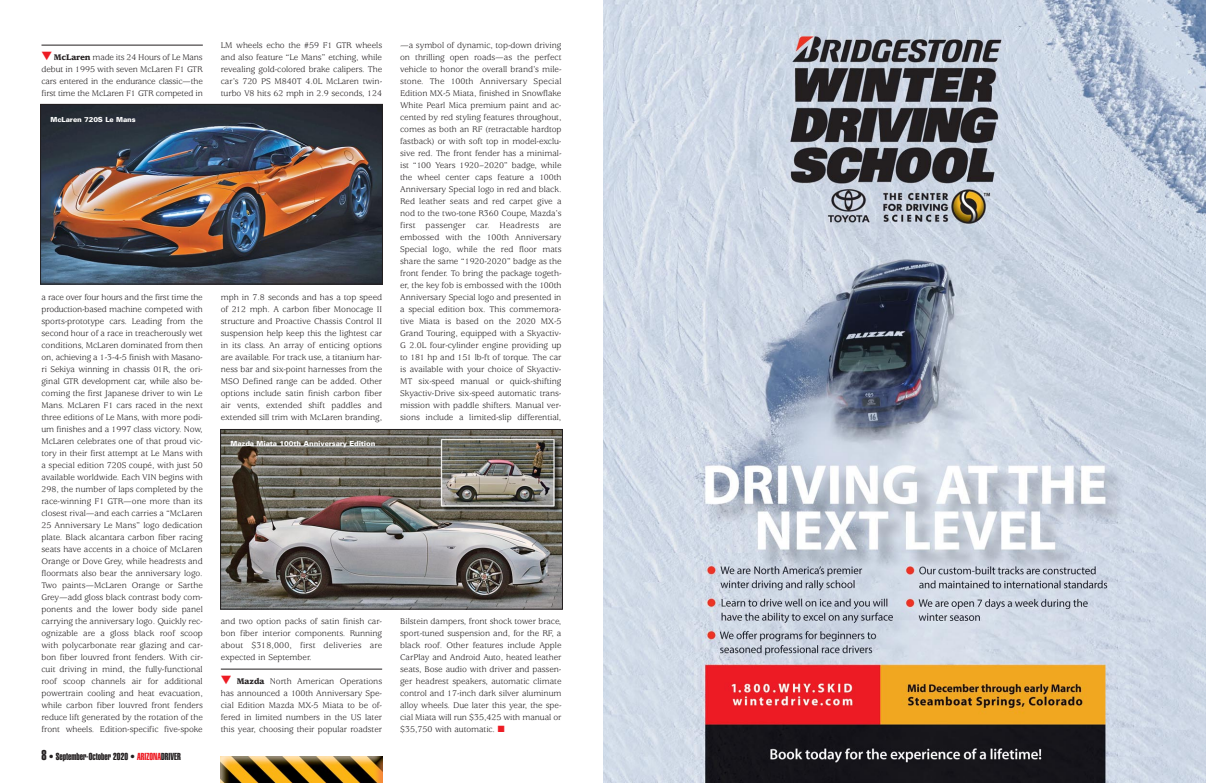
<style>
.page{position:relative;width:1206px;height:783px;background:#fff}
.page>*{position:absolute;margin:0;border:0;box-sizing:border-box;transform-origin:0 0}
.t1{font:10px "Helvetica Extra Compressed";color:#231f20}
.t2{font:9px/12px "Usherwood";letter-spacing:-.005em;color:#231f20;text-align:justify}
.t3{font:900 7px "Univers";letter-spacing:-.015em;color:#fff}
.s1{color:#ed1c24}
.s2{font-weight:900}
.s3{font-size:14px}
</style>
<div class="page">
<hr style="left:42px;top:45px;width:161px;height:1px;background:#231f20">
<hr style="left:221px;top:669px;width:161px;height:1px;background:#231f20">
<img style="left:220px;top:756px;width:162px;height:27px">
<img style="left:223px;top:431px;width:338px;height:176px">
<div style="left:221px;top:429px;width:342px;height:180px;border:1px solid #231f20"></div>
<img style="left:43px;top:106px;width:338px;height:176px">
<div style="left:41px;top:104px;width:342px;height:180px;border:1px solid #231f20"></div>
<img style="left:603px;top:0;width:603px;height:783px">
<p class="t2" style="left:41px;top:52px;width:163px"><span class="s1">▼</span> <span class="s2">McLaren</span> made its 24 Hours of Le Mans debut in 1995 with seven McLaren F1 GTR cars entered in the endurance classic—the first time the McLaren F1 GTR com peted in</p>
<p class="t3" style="left:51px;top:117px;width:87px">McLaren 720S Le Mans</p>
<p class="t2" style="left:221px;top:40px;width:163px">LM wheels echo the #59 F1 GTR wheels and also feature “Le Mans” etching, while revealing gold-colored brake calipers. The car’s 720 PS M840T 4.0L McLaren twin&shy;turbo V8 hits 62 mph in 2.9 seconds, 124</p>
<p class="t2" style="left:41px;top:292px;width:163px">a race over four hours and the first time the production-based ma chine competed with sports-pro to type cars. Leading from the second hour of a race in treacherously wet conditions, McLaren dominated from then on, achieving a 1-3-4-5 finish with Masa no - ri Sekiya winning in chassis 01R, the ori - ginal GTR development car, while also be - coming the first Japanese driver to win Le Mans. McLaren F1 cars raced in the next three editions of Le Mans, with more podi&shy;um finishes and a 1997 class victory. Now, McLaren celebrates one of that proud vic&shy;tory in their first at tempt at Le Mans with a special edition 720S coupé, with just 50 available worldwide. Each VIN begins with 298, the number of laps completed by the race-winning F1 GTR—one more than its closest rival—and each carries a “McLaren 25 Anni versary Le Mans” logo dedication plate. Black alcan tara carbon fiber racing seats have accents in a choice of McLaren Orange or Dove Grey, while headrests and floormats also bear the anniversary logo.<br>Two paints—McLaren Orange or Sarthe Grey —add gloss black contrast body com&shy;ponents and the lower body side panel carrying the anniversary logo. Quickly rec&shy;ognizable are a gloss black roof scoop with polycarbonate rear glazing and car&shy;bon fiber louvred front fenders. With cir&shy;cuit driving in mind, the fully-functional roof scoop channels air for additional powertrain cooling and heat evacuation, while carbon fiber louvred front fenders reduce lift generated by the rotation of the front wheels. Edition-specific five-spoke</p>
<p class="t1" style="left:42px;top:753px;width:141px"><span class="s3">8</span> • September-October 2020 • <span class="s1">ARIZONA</span>DRIVER</p>
<p class="t2" style="left:221px;top:292px;width:163px">mph in 7.8 seconds and has a top speed of 212 mph. A carbon fiber Monocage II structure and Pro ac tive Chassis Control II suspension help keep this the lightest car in its class. An array of enticing options are available. For track use, a titanium har&shy;ness bar and six-point harnesses from the MSO Defined range can be added. Other options include satin finish carbon fiber air vents, extended shift paddles and extended sill trim with McLaren branding,</p>
<p class="t3" style="left:231px;top:441px;width:146px">Mazda Miata 100th Anniversary Edition</p>
<p class="t2" style="left:221px;top:616px;width:163px">and two option packs of satin finish car&shy;bon fiber interior components. Running about $318,000, first deliveries are expected in September.</p>
<p class="t2" style="left:221px;top:676px;width:163px"><span class="s1">▼</span> <span class="s2">Mazda</span> North American Operations has announced a 100th Anniversary Spe - cial Edition Mazda MX-5 Miata to be of - fered in limited numbers in the US later this year, choosing their popular roadster</p>
<p class="t2" style="left:400px;top:40px;width:163px">— a symbol of dynamic, top-down driving on thrilling open roads—as the perfect vehicle to honor the overall brand’s mile&shy;stone. The 100th Anniversary Special Edition MX-5 Miata, finished in Snowflake White Pearl Mica premium paint and ac - cented by red styling features throughout, comes as both an RF (re tractable hardtop fastback) or with soft top in model-exclu&shy;sive red. The front fender has a minimal&shy;ist “100 Years 1920– 2020” badge, while the wheel center caps feature a 100th Anniversary Special logo in red and black.<br>Red leather seats and red carpet give a nod to the two-tone R360 Coupe, Mazda’s first passenger car. Head rests are embossed with the 100th An niversary Special logo, while the red floor mats share the same “1920-2020” badge as the front fender. To bring the package togeth&shy;er, the key fob is embossed with the 100th Anniversary Special logo and presented in a special edition box. This commemora&shy;tive Miata is based on the 2020 MX-5<br>Grand Touring, equipped with a Skyactiv-G 2.0L four-cylinder engine providing up to 181 hp and 151 lb-ft of torque. The car is available with your choice of Sky activ-MT six-speed manual or quick-shifting Skyactiv-Drive six-speed automatic trans&shy;mission with paddle shifters. Man ual ver&shy;sions include a limited-slip differential,</p>
<p class="t2" style="left:400px;top:616px;width:163px">Bilstein dampers, front shock tower brace, sport-tuned suspension and, for the RF, a black roof. Other features include Ap ple CarPlay and Android Auto, heated lea ther seats, Bose audio with driver and passen&shy;ger headrest speakers, automatic climate control and 17-inch dark silver aluminum alloy wheels. Due later this year, the spe&shy;cial Miata will run $35,425 with manual or $35,750 with automatic. <span class="s1">■</span></p>
</div>
